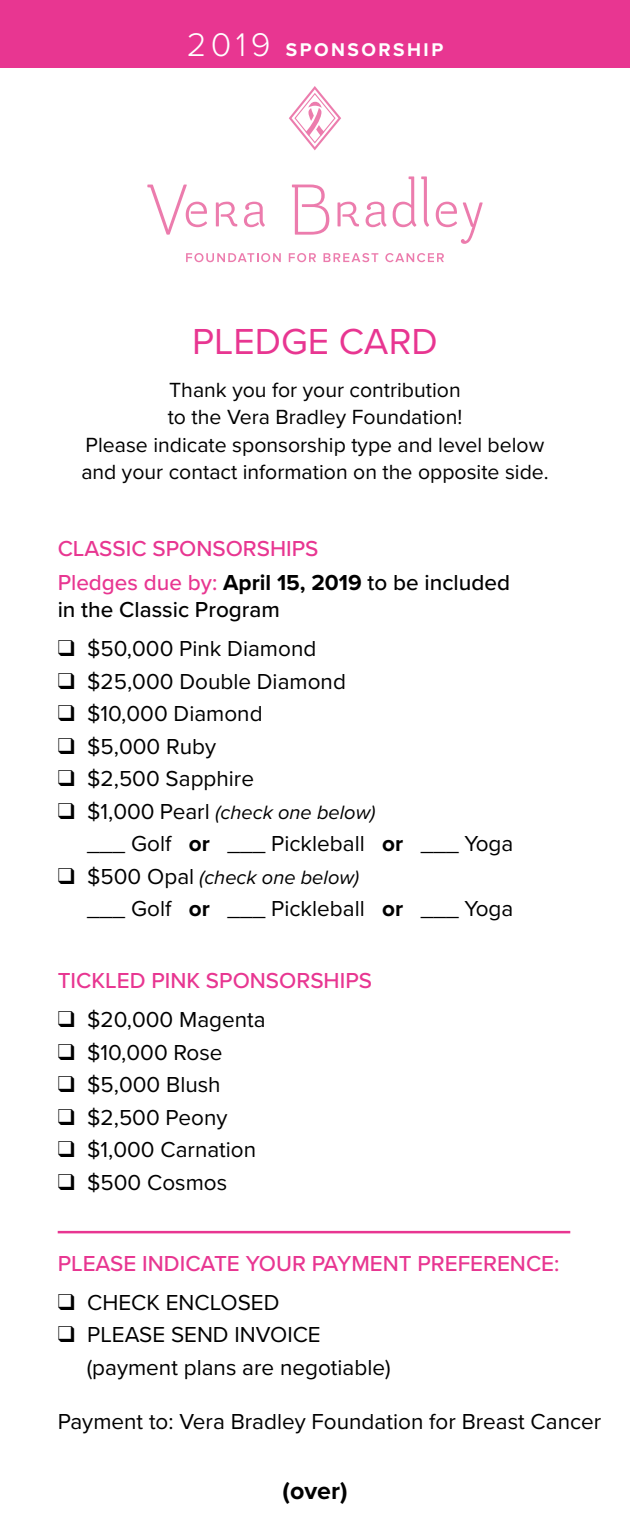
<style>
.page{position:relative;width:630px;height:1530px;background:#fff}
.page>*{position:absolute;margin:0;border:0;box-sizing:border-box;transform-origin:0 0}
.t1{font:37.5px "Proxima Nova";color:#e83691}
.t2{font:700 25px "Proxima Nova";color:#000}
.t3{font:22.5px/32.5px "Proxima Nova";color:#000}
.t4{font:500 22.5px/33.8px "Proxima Nova";color:#e83691}
.t5{font:500 22.5px "Proxima Nova";color:#000}
.t6{font:21.25px/27.5px "Proxima Nova";color:#000;text-align:center}
.t7{font:italic 20px "Proxima Nova";color:#000}
.t8{font:700 19px "Proxima Nova";letter-spacing:.13em;color:#fff}
.s1{font-weight:300;font-size:34px}
.s2{font-weight:700;color:#000}
.s3{color:#000}
.s4{font-style:normal;font-size:22.5px}
.s5{font-weight:700}
</style>
<div class="page">
<hr style="left:58px;top:1231px;width:512px;height:2px;background:#e83691">
<div style="left:0;top:0;width:630px;height:68px;background:#e83691"></div>
<svg style="left:289px;top:86px;width:52px;height:64px"></svg>
<svg style="left:147px;top:185px;width:60px;height:50px"></svg>
<svg style="left:216px;top:202px;width:21px;height:24px"></svg>
<svg style="left:292px;top:185px;width:37px;height:50px"></svg>
<svg style="left:366px;top:202px;width:21px;height:25px"></svg>
<svg style="left:393px;top:176px;width:36px;height:51px"></svg>
<svg style="left:436px;top:202px;width:47px;height:42px"></svg>
<svg style="left:338px;top:202px;width:21px;height:24px"></svg>
<svg style="left:244px;top:202px;width:21px;height:25px"></svg>
<svg style="left:186px;top:253px;width:95px;height:9px"></svg>
<svg style="left:289px;top:253px;width:27px;height:9px"></svg>
<svg style="left:385px;top:253px;width:59px;height:9px"></svg>
<svg style="left:324px;top:253px;width:54px;height:9px"></svg>
<p class="t8" style="left:187px;top:39px;width:258px"><span class="s1">2019</span> SPONSORSHIP</p>
<h1 class="t1" style="left:192px;top:319px;width:247px">PLEDGE CARD</h1>
<p class="t6" style="left:81px;top:376px;width:469px">Thank you for your contribution<br>to the Vera Bradley Foundation!<br>Please indicate sponsorship type and level below and your contact information on the opposite side.</p>
<p class="t4" style="left:58px;top:532px;width:454px">CLASSIC SPONSORSHIPS<br>Pledges due by: <span class="s2">April 15, 2019</span> <span class="s3">to be included</span></p>
<p class="t5" style="left:58px;top:596px;width:224px">in the Classic Program</p>
<p class="t3" style="left:58px;top:633px;width:260px">❑ $50,000 Pink Diamond</p>
<p class="t3" style="left:58px;top:665px;width:290px">❑ $25,000 Double Diamond</p>
<p class="t3" style="left:58px;top:698px;width:206px">❑ $10,000 Diamond</p>
<p class="t3" style="left:58px;top:730px;width:160px">❑ $5,000 Ruby</p>
<p class="t3" style="left:58px;top:763px;width:198px">❑ $2,500 Sapphire</p>
<p class="t7" style="left:58px;top:800px;width:319px">❑ <span class="s4">$1,000 Pearl</span> (check one below)</p>
<p class="t3" style="left:87px;top:828px;width:428px">___ Golf <span class="s5">or</span> ___ Pickleball <span class="s5">or</span> ___ Yoga</p>
<p class="t7" style="left:58px;top:865px;width:303px">❑ <span class="s4">$500 Opal</span> (check one below)</p>
<p class="t3" style="left:87px;top:893px;width:428px">___ Golf <span class="s5">or</span> ___ Pickleball <span class="s5">or</span> ___ Yoga</p>
<p class="t4" style="left:58px;top:964px;width:316px">TICKLED PINK SPONSORSHIPS</p>
<p class="t3" style="left:58px;top:1004px;width:210px">❑ $20,000 Magenta</p>
<p class="t3" style="left:58px;top:1037px;width:166px">❑ $10,000 Rose</p>
<p class="t3" style="left:58px;top:1069px;width:164px">❑ $5,000 Blush</p>
<p class="t3" style="left:58px;top:1101px;width:171px">❑ $2,500 Peony</p>
<p class="t3" style="left:58px;top:1134px;width:200px">❑ $1,000 Carnation</p>
<p class="t3" style="left:58px;top:1166px;width:171px">❑ $500 Cosmos</p>
<p class="t4" style="left:58px;top:1247px;width:503px">PLEASE INDICATE YOUR PAYMENT PREFERENCE:</p>
<p class="t3" style="left:58px;top:1287px;width:223px">❑ CHECK ENCLOSED</p>
<p class="t3" style="left:87px;top:1319px;width:305px;text-indent:-29px">❑ PLEASE SEND INVOICE (payment plans are negotiable)</p>
<p class="t3" style="left:58px;top:1406px;width:545px">Payment to: Vera Bradley Foundation for Breast Cancer</p>
<p class="t2" style="left:283px;top:1476px;width:66px">(over)</p>
</div>
